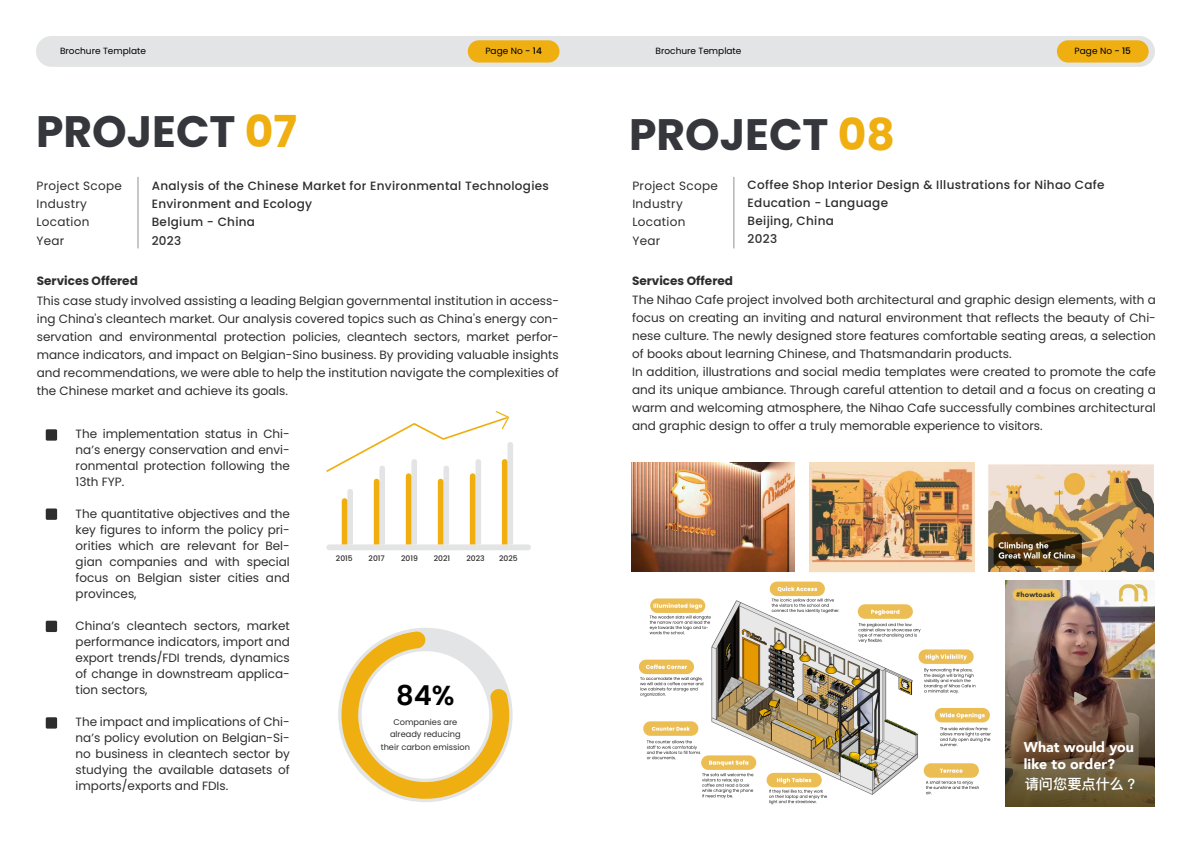
<style>
.page{position:relative;width:1191px;height:842px;background:#fff}
.page>*{position:absolute;margin:0;border:0;box-sizing:border-box;transform-origin:0 0}
.t1{font:700 44px "Poppins";color:#36373d}
.t2{font:600 27.4px "Poppins";color:#000}
.t3{font:900 14.2px/17px "Avenir";color:#fff}
.t4{font:500 14.2px "Ping Fang HK";color:#fff}
.t5{font:12px/16px "Poppins";color:#2d2d2d;text-align:justify}
.t6{font:500 12px/18px "Poppins";letter-spacing:.025em;color:#2d2d2d}
.t7{font:12px/18px "Poppins";letter-spacing:.025em;color:#2d2d2d}
.t8{font:700 12px "Poppins";color:#2d2d2d}
.t9{font:9px "Poppins";color:#000}
.t10{font:8.2px/12.3px "Poppins";color:#2d2d2d;text-align:center}
.t11{font:500 7.6px "Poppins";color:#2d2d2d}
.t12{font:900 7.1px "Avenir";letter-spacing:.035em;color:#333}
.s1{font-weight:500}
.s2{color:#efaf11}
</style>
<div class="page">
<div style="left:36px;top:36px;width:1119px;height:31px;background:#e3e4e5;border-radius:15px"></div>
<div style="left:468px;top:40px;width:91px;height:23px;background:#efaf11;border-radius:11px"></div>
<div style="left:1057px;top:40px;width:91px;height:23px;background:#efaf11;border-radius:11px"></div>
<div style="left:326px;top:544px;width:205px;height:6px;background:#e3e4e5;border-radius:3px"></div>
<svg style="left:326px;top:411px;width:187px;height:133px"></svg>
<svg style="left:338px;top:628px;width:174px;height:174px"></svg>
<hr style="left:138px;top:177px;width:1px;height:71px;background:#231f20">
<hr style="left:733px;top:177px;width:1px;height:71px;background:#231f20">
<img style="left:631px;top:462px;width:163px;height:110px">
<div style="left:46px;top:429px;width:11px;height:12px;background:#2d2d2d"></div>
<div style="left:46px;top:508px;width:11px;height:12px;background:#2d2d2d"></div>
<div style="left:46px;top:621px;width:11px;height:11px;background:#2d2d2d"></div>
<div style="left:46px;top:717px;width:11px;height:12px;background:#2d2d2d"></div>
<img style="left:1006px;top:581px;width:148px;height:49px">
<img style="left:1006px;top:630px;width:148px;height:176px">
<div style="left:1012px;top:589px;width:48px;height:11px;background:#f3c453;border-radius:6px"></div>
<img style="left:1118px;top:582px;width:31px;height:22px">
<img style="left:809px;top:463px;width:165px;height:109px">
<img style="left:638px;top:581px;width:353px;height:224px">
<img style="left:988px;top:464px;width:165px;height:107px">
<p class="t9" style="left:60px;top:46px;width:87px">Brochure Template</p>
<p class="t9" style="left:485px;top:46px;width:58px">Page No <span class="s1">- 14</span></p>
<p class="t9" style="left:655px;top:46px;width:87px">Brochure Template</p>
<p class="t9" style="left:1074px;top:46px;width:58px">Page No <span class="s1">- 15</span></p>
<h1 class="t1" style="left:36px;top:106px;width:263px">PROJECT <span class="s2">07</span></h1>
<h1 class="t1" style="left:629px;top:109px;width:268px">PROJECT <span class="s2">08</span></h1>
<p class="t6" style="left:152px;top:177px;width:399px">Analysis of the Chinese Market for Environmental Technologies<br>Environment and Ecology<br>Belgium - China<br>2023</p>
<p class="t7" style="left:36px;top:177px;width:87px">Project Scope<br>Industry<br>Location<br>Year</p>
<p class="t7" style="left:632px;top:177px;width:87px">Project Scope<br>Industry<br>Location<br>Year</p>
<p class="t8" style="left:37px;top:274px;width:102px">Services Offered</p>
<p class="t8" style="left:632px;top:274px;width:102px">Services Offered</p>
<p class="t6" style="left:747px;top:176px;width:358px">Coffee Shop Interior Design &amp; Illustrations for Nihao Cafe<br>Education - Language<br>Beijing, China<br>2023</p>
<p class="t5" style="left:37px;top:292px;width:524px;line-height:18px">This case study involved assisting a leading Belgian governmental institution in access&shy;ing China's cleantech market. Our analysis covered topics such as China's energy con&shy;servation and environmental protection policies, cleantech sectors, market perfor&shy;mance indicators, and impact on Belgian-Sino business. By providing valuable insights and recommendations, we were able to help the institution navigate the complexities of the Chinese market and achieve its goals.</p>
<p class="t5" style="left:76px;top:425px;width:216px">The implementation status in Chi&shy;na’s energy conservation and envi&shy;ronmental protection following the 13th FYP.</p>
<p class="t5" style="left:76px;top:505px;width:216px">The quantitative objectives and the key figures to inform the policy pri&shy;orities which are relevant for Bel&shy;gian companies and with special focus on Belgian sister cities and provinces,</p>
<p class="t5" style="left:76px;top:617px;width:216px">China’s cleantech sectors, market performance indicators, import and export trends/FDI trends, dynamics of change in downstream applica&shy;tion sectors,</p>
<p class="t5" style="left:76px;top:713px;width:216px">The impact and implications of Chi&shy;na’s policy evolution on Belgian-Si&shy;no business in cleantech sector by studying the available datasets of imports/exports and FDIs.</p>
<p class="t11" style="left:336px;top:554px;width:18px">2015</p>
<p class="t11" style="left:368px;top:554px;width:18px">2017</p>
<p class="t11" style="left:401px;top:554px;width:18px">2019</p>
<p class="t11" style="left:434px;top:554px;width:18px">2021</p>
<p class="t11" style="left:466px;top:554px;width:20px">2023</p>
<p class="t11" style="left:499px;top:554px;width:20px">2025</p>
<h2 class="t2" style="left:396px;top:679px;width:60px">84%</h2>
<p class="t10" style="left:381px;top:716px;width:91px">Companies are already reducing their carbon emission</p>
<p class="t5" style="left:632px;top:291px;width:525px;line-height:18px;text-align:left">The Nihao Cafe project involved both architectural and graphic design elements, with a focus on creating an inviting and natural environment that reflects the beauty of Chi&shy;nese culture. The newly designed store features comfortable seating areas, a selection of books about learning Chinese, and Thatsmandarin products.<br>In addition, illustrations and social media templates were created to promote the cafe and its unique ambiance. Through careful attention to detail and a focus on creating a warm and welcoming atmosphere, the Nihao Cafe successfully combines architectural and graphic design to offer a truly memorable experience to visitors.</p>
<p class="t12" style="left:1016px;top:588px;width:40px">#howtoask</p>
<p class="t3" style="left:1024px;top:738px;width:112px">What would you like to order?</p>
<p class="t4" style="left:1024px;top:775px;width:115px">请问您要点什么？</p>
</div>
